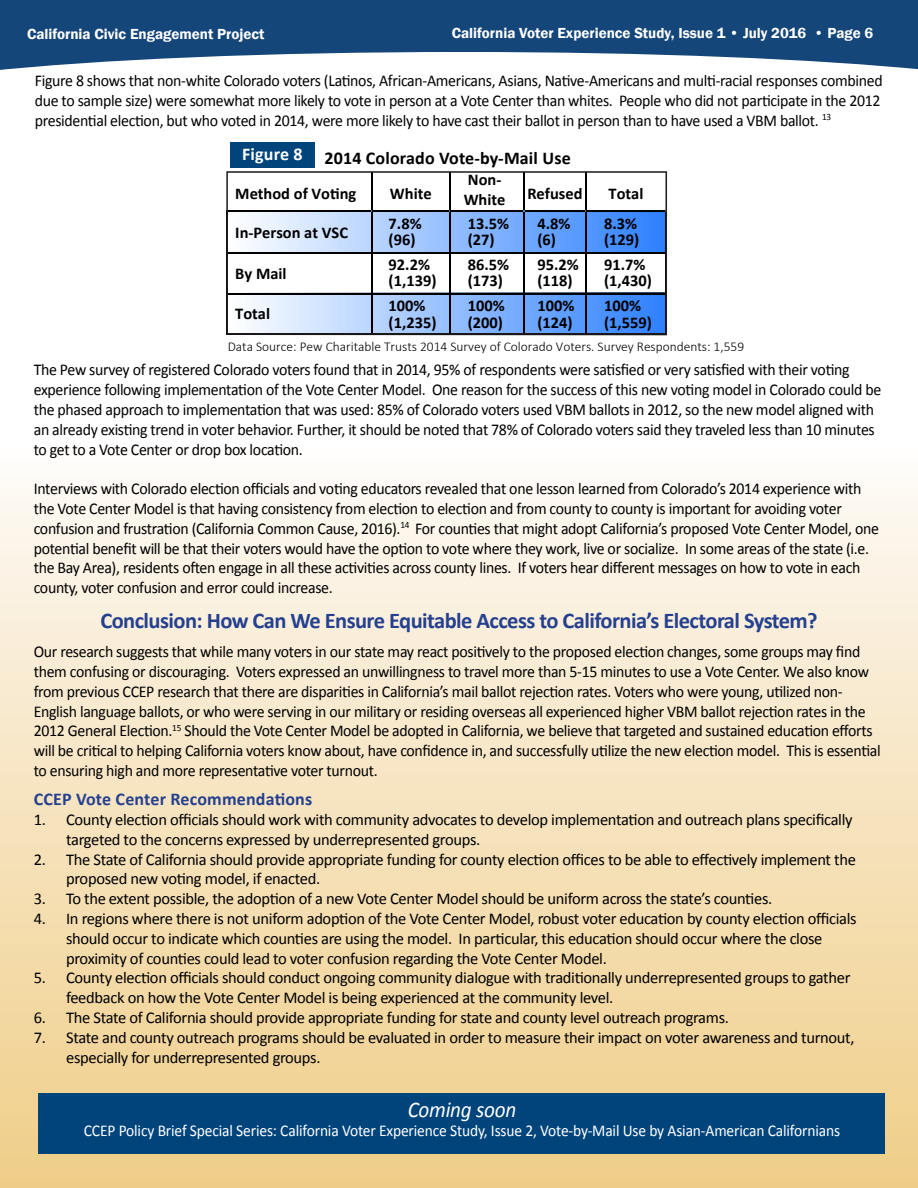
<style>
.page{position:relative;width:918px;height:1188px;background:#fff}
.page>*{position:absolute;margin:0;border:0;box-sizing:border-box;transform-origin:0 0}
.t1{font:700 22.5px "Calibri";letter-spacing:-.025em;color:#25408f}
.t2{font:italic 22.5px "Calibri";letter-spacing:-.01em;color:#fff;scale:.94 1}
.t3{font:700 18px "Calibri";letter-spacing:.01em;color:#25408f}
.t4{font:700 18px "Calibri";letter-spacing:.01em;color:#000}
.t5{font:700 18px "Calibri";letter-spacing:.01em;color:#fff}
.t6{font:16.5px/19.8px "Calibri";letter-spacing:-.02em;color:#000;scale:.96 1}
.t7{font:16.5px/19.8px "Calibri";letter-spacing:-.02em;color:#000}
.t8{font:700 16.5px/16.5px "Calibri";color:#000}
.t9{font:16.5px "Calibri";letter-spacing:-.01em;color:#fff;scale:.94 1}
.t10{font:600 15px "Franklin Gothic";color:#fff}
.t11{font:300 13.5px "Calibri";color:#000}
</style>
<div class="page">
<div style="left:0;top:258px;width:918px;height:930px;background:linear-gradient(to bottom,#fff,#eecd89)"></div>
<svg style="left:0;top:0;width:918px;height:70px;fill:#15467a"></svg>
<div style="left:38px;top:1094px;width:846px;height:60px;background:#00447c"></div>
<svg style="left:226px;top:171px;width:441px;height:164px"></svg>
<div style="left:230px;top:142px;width:85px;height:26px;background:#00447c"></div>
<p class="t10" style="left:27px;top:25px;width:239px">California Civic Engagement Project</p>
<p class="t10" style="left:452px;top:23px;width:423px">California Voter Experience Study, Issue 1 • July 2016 • Page 6</p>
<p class="t6" style="left:35px;top:71px;width:885px">Figure 8 shows that non-white Colorado voters (Latinos, African-Americans, Asians, Native-Americans and multi-racial responses combined due to sample size) were somewhat more likely to vote in person at a Vote Center than whites. People who did not participate in the 2012 presidential election, but who voted in 2014, were more likely to have cast their ballot in person than to have used a VBM ballot. <sup>13</sup></p>
<p class="t4" style="left:324px;top:146px;width:248px">2014 Colorado Vote-by-Mail Use</p>
<p class="t5" style="left:242px;top:142px;width:62px">Figure 8</p>
<p class="t8" style="left:235px;top:185px;width:123px">Method of Voting</p>
<p class="t8" style="left:390px;top:185px;width:43px">White</p>
<p class="t8" style="left:464px;top:170px;width:43px;line-height:19.6px">Non-<br>White</p>
<p class="t8" style="left:527px;top:185px;width:57px">Refused</p>
<p class="t8" style="left:609px;top:185px;width:36px">Total</p>
<p class="t8" style="left:604px;top:215px;width:37px">8.3% (129)</p>
<p class="t8" style="left:604px;top:256px;width:49px">91.7% (1,430)</p>
<p class="t8" style="left:604px;top:298px;width:49px">100% (1,559)</p>
<p class="t11" style="left:228px;top:338px;width:518px">Data Source: Pew Charitable Trusts 2014 Survey of Colorado Voters. Survey Respondents: 1,559</p>
<p class="t8" style="left:389px;top:215px;width:35px">7.8% (96)</p>
<p class="t8" style="left:389px;top:256px;width:49px">92.2% (1,139)</p>
<p class="t8" style="left:389px;top:298px;width:49px">100% (1,235)</p>
<p class="t8" style="left:468px;top:215px;width:43px">13.5% (27)</p>
<p class="t8" style="left:468px;top:256px;width:43px">86.5% (173)</p>
<p class="t8" style="left:468px;top:298px;width:38px">100% (200)</p>
<p class="t8" style="left:537px;top:215px;width:35px">4.8% (6)</p>
<p class="t8" style="left:537px;top:256px;width:43px">95.2% (118)</p>
<p class="t8" style="left:537px;top:298px;width:38px">100% (124)</p>
<p class="t8" style="left:235px;top:224px;width:114px">In-Person at VSC</p>
<p class="t8" style="left:235px;top:265px;width:53px">By Mail</p>
<p class="t8" style="left:235px;top:305px;width:36px">Total</p>
<p class="t6" style="left:34px;top:360px;width:884px">The Pew survey of registered Colorado voters found that in 2014, 95% of respondents were satisfied or very satisfied with their voting experience following implementation of the Vote Center Model. One reason for the success of this new voting model in Colorado could be the phased approach to implementation that was used: 85% of Colorado voters used VBM ballots in 2012, so the new model aligned with an already existing trend in voter behavior. Further, it should be noted that 78% of Colorado voters said they traveled less than 10 minutes to get to a Vote Center or drop box location.</p>
<p class="t6" style="left:34px;top:479px;width:882px">Interviews with Colorado election officials and voting educators revealed that one lesson learned from Colorado’s 2014 experience with the Vote Center Model is that having consistency from election to election and from county to county is important for avoiding voter confusion and frustration (California Common Cause, 2016).<sup>14</sup> For counties that might adopt California’s proposed Vote Center Model, one potential benefit will be that their voters would have the option to vote where they work, live or socialize. In some areas of the state (i.e. the Bay Area), residents often engage in all these activities across county lines. If voters hear different messages on how to vote in each county, voter confusion and error could increase.</p>
<h1 class="t1" style="left:100px;top:607px;width:719px">Conclusion: How Can We Ensure Equitable Access to California’s Electoral System?</h1>
<p class="t6" style="left:34px;top:642px;width:884px">Our research suggests that while many voters in our state may react positively to the proposed election changes, some groups may find them confusing or discouraging. Voters expressed an unwillingness to travel more than 5-15 minutes to use a Vote Center. We also know from previous CCEP research that there are disparities in California’s mail ballot rejection rates. Voters who were young, utilized non-English language ballots, or who were serving in our military or residing overseas all experienced higher VBM ballot rejection rates in the 2012 General Election.<sup>15</sup> Should the Vote Center Model be adopted in California, we believe that targeted and sustained education efforts will be critical to helping California voters know about, have confidence in, and successfully utilize the new election model. This is essential to ensuring high and more representative voter turnout.</p>
<p class="t3" style="left:34px;top:788px;width:280px">CCEP Vote Center Recommendations</p>
<p class="t7" style="left:66px;top:810px;width:788px;text-indent:-32px">1. County election officials should work with community advocates to develop implementation and outreach plans specifically targeted to the concerns expressed by underrepresented groups.</p>
<p class="t7" style="left:66px;top:849px;width:791px;text-indent:-32px">2. The State of California should provide appropriate funding for county election offices to be able to effectively implement the proposed new voting model, if enacted.</p>
<p class="t7" style="left:34px;top:889px;width:740px">3. To the extent possible, the adoption of a new Vote Center Model should be uniform across the state’s counties.</p>
<p class="t7" style="left:66px;top:909px;width:792px;text-indent:-32px">4. In regions where there is not uniform adoption of the Vote Center Model, robust voter education by county election officials should occur to indicate which counties are using the model. In particular, this education should occur where the close proximity of counties could lead to voter confusion regarding the Vote Center Model.</p>
<p class="t7" style="left:66px;top:968px;width:786px;text-indent:-32px">5. County election officials should conduct ongoing community dialogue with traditionally underrepresented groups to gather feedback on how the Vote Center Model is being experienced at the community level.</p>
<p class="t7" style="left:34px;top:1008px;width:697px">6. The State of California should provide appropriate funding for state and county level outreach programs.</p>
<p class="t7" style="left:66px;top:1027px;width:790px;text-indent:-32px">7. State and county outreach programs should be evaluated in order to measure their impact on voter awareness and turnout, especially for underrepresented groups.</p>
<h1 class="t2" style="left:408px;top:1094px;width:117px">Coming soon</h1>
<p class="t9" style="left:84px;top:1120px;width:806px">CCEP Policy Brief Special Series: California Voter Experience Study, Issue 2, Vote-by-Mail Use by Asian-American Californians</p>
</div>
